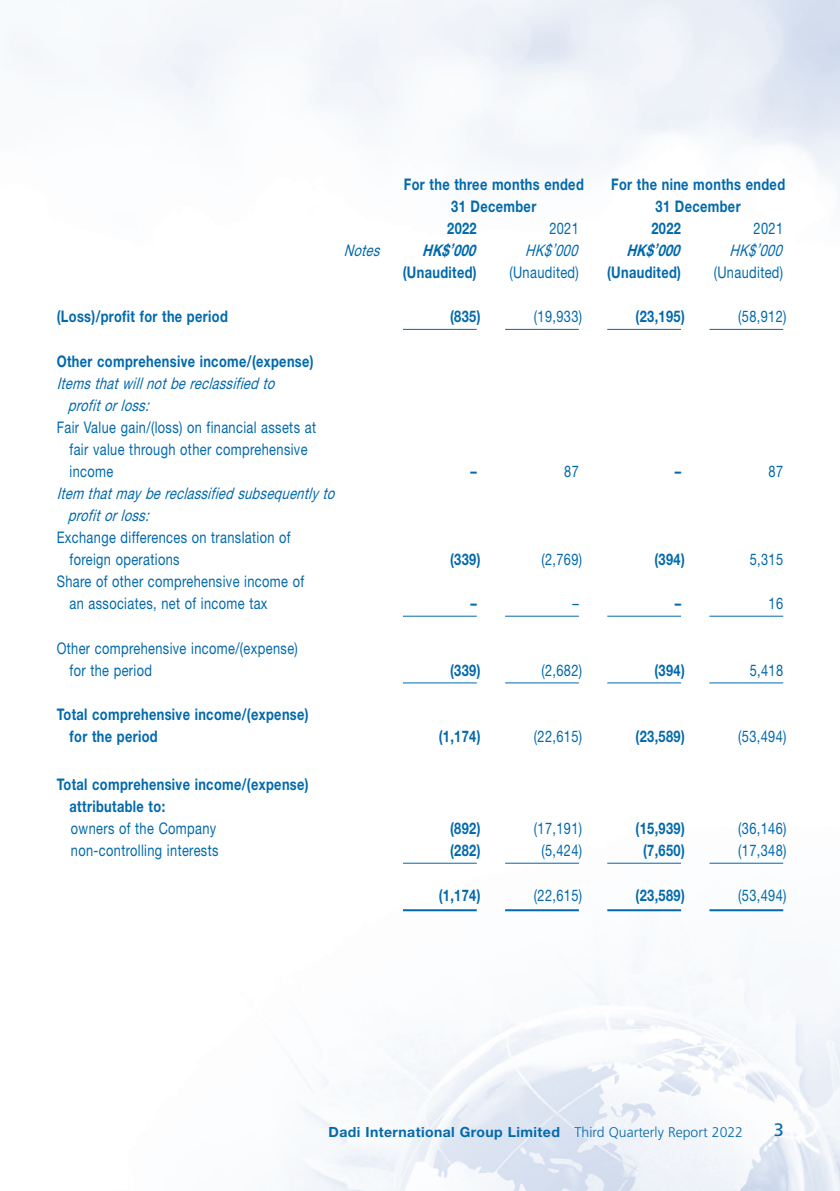
<style>
.page{position:relative;width:840px;height:1191px;background:#fff}
.page>*{position:absolute;margin:0;border:0;box-sizing:border-box;transform-origin:0 0}
.t1{font:18px "Frutiger LT Std";color:#0169ac}
.t2{font:16px/22px "Helvetica Neue LT Std";letter-spacing:.03em;color:#0169ac;scale:.8 1}
.t3{font:700 16px/22px "Helvetica Neue LT Std";letter-spacing:.03em;color:#0169ac;text-align:center;scale:.8 1}
.t4{font:italic 16px/22px "Helvetica Neue LT Std";color:#0169ac;scale:.8 1}
.t5{font:italic 700 16px "Helvetica Neue LT Std";color:#0169ac;scale:.8 1}
.t6{font:700 14px "Helvetica Neue LT Std";letter-spacing:.03em;color:#0169ac}
.s1{font-family:"Frutiger LT Std";font-weight:300}
</style>
<div class="page">
<img style="left:11px;top:0;width:828px;height:1191px">
<hr style="left:403px;top:329px;width:73px;height:1px;background:#0169ac">
<hr style="left:505px;top:329px;width:73px;height:1px;background:#0169ac">
<hr style="left:607px;top:329px;width:73px;height:1px;background:#0169ac">
<hr style="left:709px;top:329px;width:73px;height:1px;background:#0169ac">
<hr style="left:403px;top:615px;width:73px;height:1px;background:#0169ac">
<hr style="left:505px;top:615px;width:73px;height:1px;background:#0169ac">
<hr style="left:607px;top:615px;width:73px;height:1px;background:#0169ac">
<hr style="left:709px;top:615px;width:73px;height:1px;background:#0169ac">
<hr style="left:403px;top:682px;width:73px;height:1px;background:#0169ac">
<hr style="left:505px;top:682px;width:73px;height:1px;background:#0169ac">
<hr style="left:607px;top:682px;width:73px;height:1px;background:#0169ac">
<hr style="left:709px;top:682px;width:73px;height:1px;background:#0169ac">
<hr style="left:403px;top:862px;width:73px;height:1px;background:#0169ac">
<hr style="left:505px;top:862px;width:73px;height:1px;background:#0169ac">
<hr style="left:607px;top:862px;width:73px;height:1px;background:#0169ac">
<hr style="left:709px;top:862px;width:73px;height:1px;background:#0169ac">
<hr style="left:403px;top:909px;width:73px;height:2px;background:#0169ac">
<hr style="left:505px;top:909px;width:73px;height:2px;background:#0169ac">
<hr style="left:607px;top:909px;width:73px;height:2px;background:#0169ac">
<hr style="left:709px;top:909px;width:73px;height:2px;background:#0169ac">
<p class="t3" style="left:403px;top:173px;width:226px">For the three months ended<br>31 December</p>
<p class="t3" style="left:610px;top:173px;width:219px">For the nine months ended<br>31 December</p>
<p class="t3" style="left:447px;top:217px;width:38px">2022</p>
<p class="t2" style="left:549px;top:217px;width:38px">2021</p>
<p class="t3" style="left:651px;top:217px;width:38px">2022</p>
<p class="t2" style="left:753px;top:217px;width:38px">2021</p>
<p class="t4" style="left:344px;top:239px;width:52px">Notes</p>
<p class="t5" style="left:422px;top:240px;width:74px">HK$’000</p>
<p class="t4" style="left:525px;top:239px;width:73px">HK$’000</p>
<p class="t5" style="left:626px;top:240px;width:74px">HK$’000</p>
<p class="t4" style="left:729px;top:239px;width:73px">HK$’000</p>
<p class="t3" style="left:402px;top:261px;width:94px">(Unaudited)</p>
<p class="t2" style="left:509px;top:261px;width:88px">(Unaudited)</p>
<p class="t3" style="left:606px;top:261px;width:94px">(Unaudited)</p>
<p class="t2" style="left:713px;top:261px;width:88px">(Unaudited)</p>
<p class="t3" style="left:57px;top:305px;width:215px">(Loss)/profit for the period</p>
<p class="t3" style="left:450px;top:305px;width:39px">(835)</p>
<p class="t2" style="left:533px;top:305px;width:62px">(19,933)</p>
<p class="t3" style="left:635px;top:305px;width:63px">(23,195)</p>
<p class="t2" style="left:737px;top:305px;width:62px">(58,912)</p>
<p class="t3" style="left:57px;top:350px;width:322px">Other comprehensive income/(expense)</p>
<p class="t4" style="left:68px;top:372px;width:265px;text-indent:-11px">Itemsthatwillnotbereclassifiedto profitorloss:</p>
<p class="t2" style="left:69px;top:416px;width:309px;text-indent:-13px">Fair Value gain/(loss) on financial assets at fair value through other comprehensive income</p>
<p class="t3" style="left:470px;top:460px;width:9px">–</p>
<p class="t2" style="left:564px;top:460px;width:20px">87</p>
<p class="t3" style="left:674px;top:460px;width:10px">–</p>
<p class="t2" style="left:768px;top:460px;width:20px">87</p>
<p class="t4" style="left:68px;top:482px;width:340px;text-indent:-11px">Item thatmay bereclassifiedsubsequently to profitorloss:</p>
<p class="t2" style="left:69px;top:526px;width:278px;text-indent:-13px">Exchange differences on translation of foreign operations</p>
<p class="t2" style="left:69px;top:570px;width:294px;text-indent:-13px">Share of other comprehensive income of an associates, net of income tax</p>
<p class="t2" style="left:69px;top:637px;width:287px;text-indent:-13px">Other comprehensive income/(expense) for the period</p>
<p class="t3" style="left:69px;top:703px;width:300px;text-align:left;text-indent:-13px">Total comprehensive income/(expense) for the period</p>
<p class="t3" style="left:450px;top:548px;width:39px">(339)</p>
<p class="t2" style="left:541px;top:548px;width:53px">(2,769)</p>
<p class="t3" style="left:654px;top:548px;width:39px">(394)</p>
<p class="t2" style="left:749px;top:548px;width:43px">5,315</p>
<p class="t3" style="left:470px;top:592px;width:9px">–</p>
<p class="t2" style="left:572px;top:592px;width:10px">–</p>
<p class="t3" style="left:674px;top:592px;width:10px">–</p>
<p class="t2" style="left:768px;top:592px;width:20px">16</p>
<p class="t3" style="left:450px;top:658px;width:39px">(339)</p>
<p class="t2" style="left:541px;top:659px;width:53px">(2,682)</p>
<p class="t3" style="left:654px;top:658px;width:39px">(394)</p>
<p class="t2" style="left:749px;top:659px;width:43px">5,418</p>
<p class="t3" style="left:438px;top:725px;width:54px">(1,174)</p>
<p class="t2" style="left:533px;top:725px;width:62px">(22,615)</p>
<p class="t3" style="left:635px;top:725px;width:63px">(23,589)</p>
<p class="t2" style="left:737px;top:725px;width:62px">(53,494)</p>
<p class="t3" style="left:69px;top:773px;width:300px;text-align:left;text-indent:-13px">Total comprehensive income/(expense) attributable to:</p>
<p class="t2" style="left:71px;top:817px;width:183px">owners of the Company</p>
<p class="t3" style="left:450px;top:817px;width:39px">(892)</p>
<p class="t2" style="left:533px;top:817px;width:62px">(17,191)</p>
<p class="t3" style="left:635px;top:817px;width:63px">(15,939)</p>
<p class="t2" style="left:737px;top:817px;width:62px">(36,146)</p>
<p class="t2" style="left:71px;top:839px;width:186px">non-controlling interests</p>
<p class="t3" style="left:450px;top:839px;width:39px">(282)</p>
<p class="t2" style="left:541px;top:839px;width:53px">(5,424)</p>
<p class="t3" style="left:642px;top:839px;width:54px">(7,650)</p>
<p class="t2" style="left:737px;top:839px;width:62px">(17,348)</p>
<p class="t3" style="left:438px;top:883px;width:54px">(1,174)</p>
<p class="t2" style="left:533px;top:883px;width:62px">(22,615)</p>
<p class="t3" style="left:635px;top:883px;width:63px">(23,589)</p>
<p class="t2" style="left:737px;top:883px;width:62px">(53,494)</p>
<p class="t6" style="left:328px;top:1123px;width:415px">Dadi International Group Limited <span class="s1">Third Quarterly Report 2022</span></p>
<p class="t1" style="left:773px;top:1119px;width:12px">3</p>
</div>
